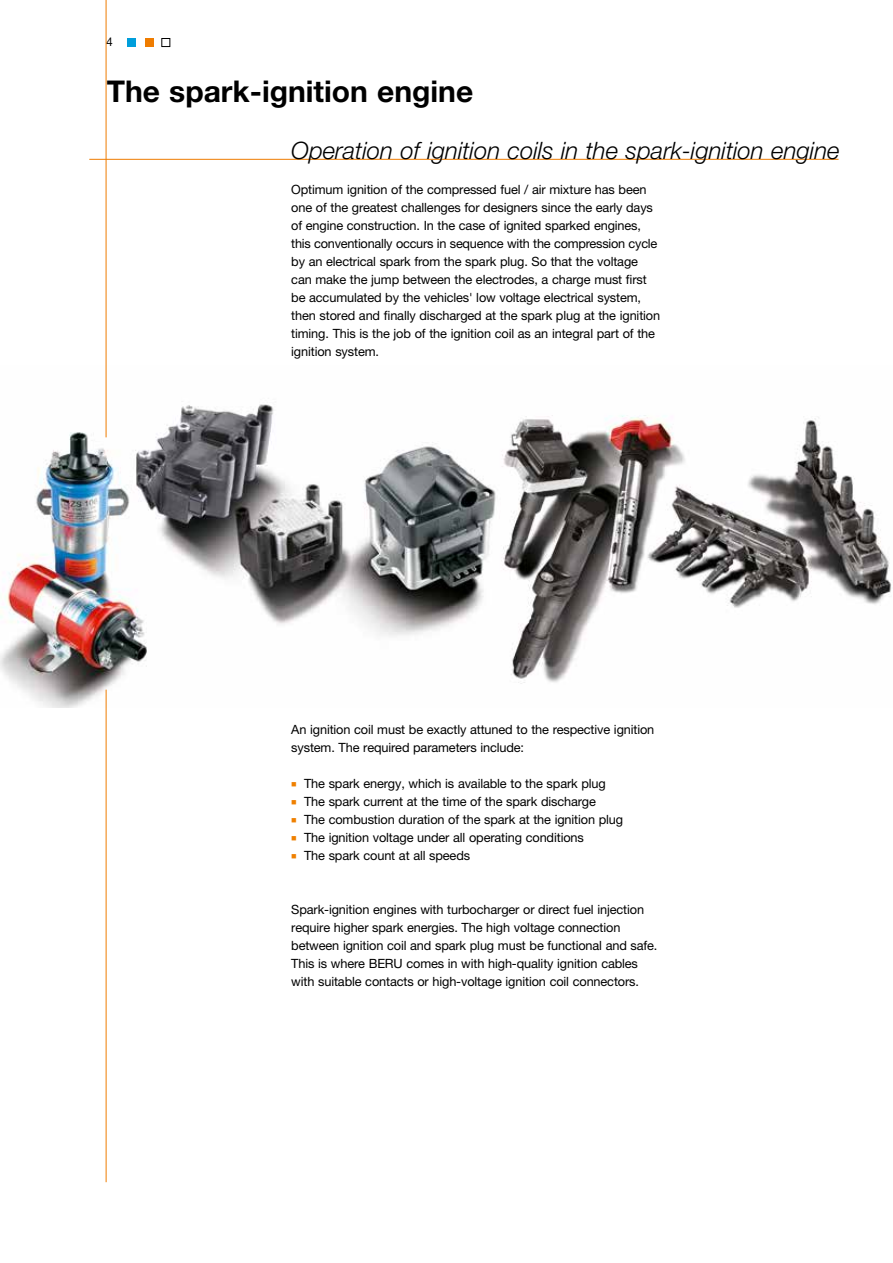
<style>
.page{position:relative;width:893px;height:1263px;background:#fff}
.page>*{position:absolute;margin:0;border:0;box-sizing:border-box;transform-origin:0 0}
.t1{font:700 30px "Helvetica Neue LTW1 G";color:#000}
.t2{font:italic 300 24px "Helvetica Neue LTW1 G";color:#000}
.t3{font:12.75px/18px "Helvetica Neue LTW1 G";letter-spacing:-.01em;color:#000}
.t4{font:12px "Helvetica Neue LTW1 G";color:#000}
.s1{color:#ef8000}
</style>
<div class="page">
<img style="left:0;top:365px;width:891px;height:342px">
<div style="left:128px;top:38px;width:8px;height:9px;background:#009edb"></div>
<div style="left:145px;top:38px;width:8px;height:9px;background:#ef7c00"></div>
<div style="left:162px;top:38px;width:8px;height:9px;border:1px solid #000"></div>
<hr style="left:89px;top:159px;width:749px;height:1px;background:#ef7c00">
<hr style="left:106px;top:690px;width:1px;height:492px;background:#ef7c00">
<hr style="left:106px;top:0;width:1px;height:437px;background:#ef7c00">
<p class="t4" style="left:106px;top:34px;width:8px">4</p>
<h1 class="t1" style="left:107px;top:73px;width:368px">The spark-ignition engine</h1>
<h2 class="t2" style="left:291px;top:136px;width:550px">Operation of ignition coils in the spark-ignition engine</h2>
<p class="t3" style="left:291px;top:181px;width:370px">Optimum ignition of the compressed fuel / air mixture has been one of the greatest challenges for designers since the early days of engine construction. In the case of ignited sparked engines, this conventionally occurs in sequence with the compression cycle by an electrical spark from the spark plug. So that the voltage can make the jump between the electrodes, a charge must first be accumulated by the vehicles' low voltage electrical system, then stored and finally discharged at the spark plug at the ignition timing. This is the job of the ignition coil as an integral part of the ignition system.</p>
<p class="t3" style="left:291px;top:721px;width:365px">An ignition coil must be exactly attuned to the respective ignition system. The required parameters include:</p>
<p class="t3" style="left:291px;top:775px;width:316px"><span class="s1">■</span> The spark energy, which is available to the spark plug</p>
<p class="t3" style="left:291px;top:793px;width:306px"><span class="s1">■</span> The spark current at the time of the spark discharge</p>
<p class="t3" style="left:291px;top:811px;width:333px"><span class="s1">■</span> The combustion duration of the spark at the ignition plug</p>
<p class="t3" style="left:291px;top:829px;width:294px"><span class="s1">■</span> The ignition voltage under all operating conditions</p>
<p class="t3" style="left:291px;top:847px;width:180px"><span class="s1">■</span> The spark count at all speeds</p>
<p class="t3" style="left:291px;top:901px;width:368px">Spark-ignition engines with turbocharger or direct fuel injection require higher spark energies. The high voltage connection between ignition coil and spark plug must be functional and safe.<br>This is where BERU comes in with high-quality ignition cables with suitable contacts or high-voltage ignition coil connectors.</p>
</div>
